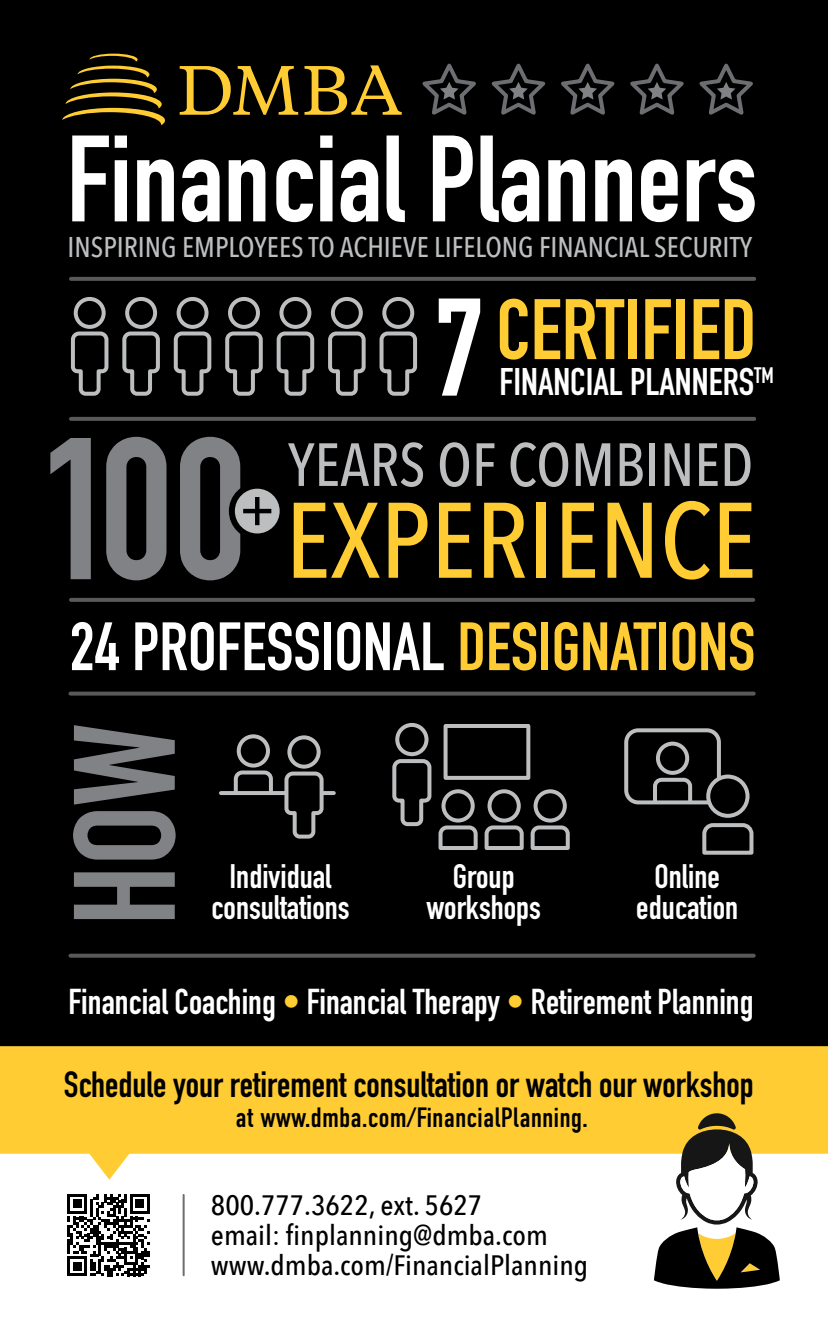
<style>
.page{position:relative;width:828px;height:1332px;background:#fff}
.page>*{position:absolute;margin:0;border:0;box-sizing:border-box;transform-origin:0 0}
.t1{font:700 141.6px "DIN Condensed";color:#808285}
.t2{font:700 136.4px "DIN Condensed";color:#fff}
.t3{font:700 120.6px "DIN Condensed";color:#fff}
.t4{font:500 106px "Avenir Next Condensed";color:#ffcd33}
.t5{font:700 84.2px "DIN Condensed";color:#ffcd33}
.t6{font:700 67.2px "DIN Condensed";color:#fff}
.t7{font:500 60.2px "Avenir Next Condensed";color:#bcbec0}
.t8{font:700 38px "DIN Condensed";color:#fff}
.t9{font:700 36px "DIN Condensed";color:#000}
.t10{font:700 35.4px "DIN Condensed";color:#fff}
.t11{font:700 33.6px/31.2px "DIN Condensed";color:#fff;text-align:center}
.t12{font:500 28.4px "Avenir Next Condensed";color:#bcbec0}
.t13{font:500 28px/30px "Avenir Next Condensed";color:#000;scale:1.07 1}
.t14{font:28px "DIN Condensed";color:#000}
.s1{color:#ffcd33}
</style>
<div class="page">
<div style="left:0;top:0;width:828px;height:1046px;background:#000"></div>
<svg style="left:0;top:1046px;width:828px;height:134px;fill:#ffcd33"></svg>
<svg style="left:71px;top:277px;width:683px;height:4px;fill:#58595b"></svg>
<svg style="left:71px;top:417px;width:683px;height:4px;fill:#58595b"></svg>
<hr style="left:71px;top:598px;width:682px;height:4px;background:#58595b">
<svg style="left:50px;top:438px;width:41px;height:141px"></svg>
<svg style="left:106px;top:437px;width:61px;height:143px"></svg>
<svg style="left:180px;top:437px;width:100px;height:143px"></svg>
<div style="left:74px;top:297px;width:32px;height:32px;border:4px solid #bcbec0;border-radius:50%"></div>
<svg style="left:70px;top:331px;width:39px;height:65px"></svg>
<div style="left:125px;top:297px;width:32px;height:32px;border:4px solid #bcbec0;border-radius:50%"></div>
<svg style="left:122px;top:331px;width:38px;height:65px"></svg>
<div style="left:177px;top:297px;width:32px;height:32px;border:4px solid #bcbec0;border-radius:50%"></div>
<svg style="left:173px;top:331px;width:39px;height:65px"></svg>
<div style="left:228px;top:297px;width:32px;height:32px;border:4px solid #bcbec0;border-radius:50%"></div>
<svg style="left:225px;top:331px;width:38px;height:65px"></svg>
<div style="left:279px;top:297px;width:32px;height:32px;border:4px solid #bcbec0;border-radius:50%"></div>
<svg style="left:276px;top:331px;width:39px;height:65px"></svg>
<div style="left:331px;top:297px;width:32px;height:32px;border:4px solid #bcbec0;border-radius:50%"></div>
<svg style="left:328px;top:331px;width:38px;height:65px"></svg>
<div style="left:382px;top:297px;width:32px;height:32px;border:4px solid #bcbec0;border-radius:50%"></div>
<svg style="left:379px;top:331px;width:39px;height:65px"></svg>
<svg style="left:70px;top:692px;width:684px;height:4px;fill:#58595b"></svg>
<svg style="left:70px;top:954px;width:684px;height:4px;fill:#58595b"></svg>
<svg style="left:62px;top:54px;width:103px;height:71px"></svg>
<svg style="left:180px;top:66px;width:118px;height:49px"></svg>
<svg style="left:305px;top:65px;width:97px;height:50px"></svg>
<div style="left:624px;top:728px;width:97px;height:76px;border:4px solid #bcbec0;border-radius:12px"></div>
<div style="left:656px;top:742px;width:33px;height:33px;border:4px solid #bcbec0;border-radius:50%"></div>
<svg style="left:651px;top:777px;width:43px;height:27px"></svg>
<div style="left:708px;top:777px;width:40px;height:39px;background:#000;border-radius:50%"></div>
<div style="left:706px;top:775px;width:44px;height:43px;border:4px solid #bcbec0;border-radius:50%"></div>
<svg style="left:702px;top:823px;width:52px;height:32px"></svg>
<div style="left:237px;top:734px;width:33px;height:34px;border:4px solid #bcbec0;border-radius:50%"></div>
<svg style="left:233px;top:770px;width:40px;height:21px"></svg>
<hr style="left:221px;top:791px;width:113px;height:4px;background:#bcbec0">
<div style="left:287px;top:735px;width:34px;height:34px;border:4px solid #bcbec0;border-radius:50%"></div>
<svg style="left:284px;top:771px;width:40px;height:68px"></svg>
<div style="left:395px;top:723px;width:34px;height:33px;border:4px solid #bcbec0;border-radius:50%"></div>
<svg style="left:392px;top:757px;width:178px;height:93px"></svg>
<div style="left:444px;top:724px;width:86px;height:56px;border:4px solid #bcbec0"></div>
<svg style="left:422px;top:63px;width:331px;height:52px"></svg>
<hr style="left:183px;top:1195px;width:2px;height:80px;background:#6d6e71">
<svg style="left:67px;top:1194px;width:83px;height:82px"></svg>
<svg style="left:654px;top:1113px;width:126px;height:176px"></svg>
<h3 class="t3" style="left:66px;top:98px;width:693px">Financial Planners</h3>
<p class="t12" style="left:67px;top:230px;width:686px">INSPIRING EMPLOYEES TO ACHIEVE LIFELONG FINANCIAL SECURITY</p>
<h2 class="t2" style="left:434px;top:256px;width:52px">7</h2>
<h3 class="t5" style="left:496px;top:273px;width:262px">CERTIFIED</h3>
<h3 class="t8" style="left:499px;top:356px;width:276px">FINANCIAL PLANNERS<sup>TM</sup></h3>
<h3 class="t7" style="left:288px;top:428px;width:467px">YEARS OF COMBINED</h3>
<h3 class="t4" style="left:285px;top:477px;width:473px">EXPERIENCE</h3>
<h3 class="t6" style="left:70px;top:601px;width:687px">24 PROFESSIONAL <span class="s1">DESIGNATIONS</span></h3>
<h1 class="t1" style="left:30px;top:926px;width:205px;rotate:-90deg">HOW</h1>
<p class="t11" style="left:229px;top:860px;width:103px">Individual</p>
<p class="t11" style="left:211px;top:891px;width:140px">consultations</p>
<p class="t11" style="left:426px;top:860px;width:116px">Group workshops</p>
<p class="t11" style="left:636px;top:860px;width:103px">Online education</p>
<p class="t10" style="left:69px;top:977px;width:686px">Financial Coaching <span class="s1">•</span> Financial Therapy <span class="s1">•</span> Retirement Planning</p>
<p class="t9" style="left:64px;top:1060px;width:691px">Schedule your retirement consultation or watch our workshop</p>
<p class="t14" style="left:236px;top:1102px;width:354px">at www.dmba.com/FinancialPlanning.</p>
<p class="t13" style="left:211px;top:1190px;width:354px">800.777.3622, ext. 5627<br>email: finplanning@dmba.com www.dmba.com/FinancialPlanning</p>
</div>
